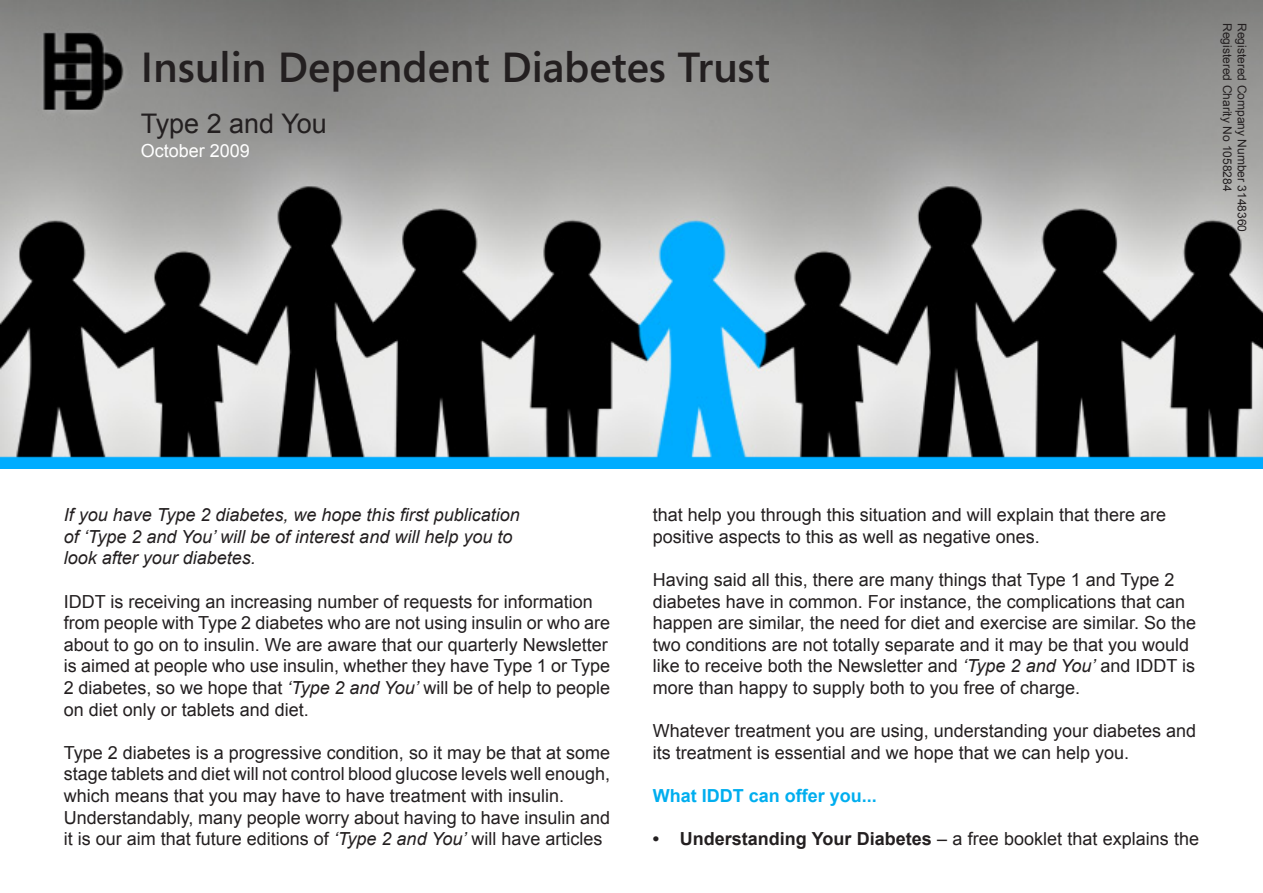
<style>
.page{position:relative;width:1263px;height:893px;background:#fff}
.page>*{position:absolute;margin:0;border:0;box-sizing:border-box;transform-origin:0 0}
.t1{font:600 42px "Segoe Media Center";color:#231f20}
.t2{font:27px "Arial";color:#231f20}
.t3{font:18px "Arial";color:#231f20}
.t4{font:italic 18px "Arial";color:#231f20}
.blue_title{font:700 18px "Arial";color:#00aeef}
.t5{font:18px "Arial";color:#fff}
.t6{font:12px "Arial";color:#231f20}
.s1{font-style:italic}
.s2{font-weight:700}
</style>
<div class="page">
<img style="left:0;top:0;width:1263px;height:468px">
<p class="t1" style="left:141px;top:43px;width:631px">Insulin Dependent Diabetes Trust</p>
<p class="t2" style="left:141px;top:106px;width:188px">Type 2 and You</p>
<p class="t5" style="left:141px;top:139px;width:111px">October 2009</p>
<p class="t6" style="left:1235px;top:23px;width:170px;rotate:90deg">Registered Charity No 1058284</p>
<p class="t6" style="left:1250px;top:23px;width:210px;rotate:90deg">Registered Company Number 3148360</p>
<p class="t4" style="left:64px;top:503px;width:457px">If you have Type 2 diabetes, we hope this first publication</p>
<p class="t4" style="left:64px;top:525px;width:450px">of ‘Type 2 and You’ will be of interest and will help you to</p>
<p class="t4" style="left:64px;top:546px;width:194px">look after your diabetes.</p>
<p class="t3" style="left:64px;top:590px;width:530px">IDDT is receiving an increasing number of requests for information</p>
<p class="t3" style="left:64px;top:611px;width:548px">from people with Type 2 diabetes who are not using insulin or who are</p>
<p class="t3" style="left:64px;top:633px;width:545px">about to go on to insulin. We are aware that our quarterly Newsletter</p>
<p class="t3" style="left:64px;top:654px;width:548px">is aimed at people who use insulin, whether they have Type 1 or Type</p>
<p class="t3" style="left:64px;top:676px;width:548px">2 diabetes, so we hope that <span class="s1">‘Type 2 and You’</span> will be of help to people</p>
<p class="t3" style="left:64px;top:698px;width:247px">on diet only or tablets and diet.</p>
<p class="t3" style="left:64px;top:741px;width:548px">Type 2 diabetes is a progressive condition, so it may be that at some</p>
<p class="t3" style="left:64px;top:762px;width:548px">stage tablets and diet will not control blood glucose levels well enough,</p>
<p class="t3" style="left:64px;top:784px;width:502px">which means that you may have to have treatment with insulin.</p>
<p class="t3" style="left:64px;top:806px;width:548px">Understandably, many people worry about having to have insulin and</p>
<p class="t3" style="left:64px;top:827px;width:540px">it is our aim that future editions of <span class="s1">‘Type 2 and You’</span> will have articles</p>
<p class="t3" style="left:653px;top:503px;width:515px">that help you through this situation and will explain that there are</p>
<p class="t3" style="left:653px;top:525px;width:389px">positive aspects to this as well as negative ones.</p>
<p class="t3" style="left:653px;top:568px;width:523px">Having said all this, there are many things that Type 1 and Type 2</p>
<p class="t3" style="left:653px;top:590px;width:534px">diabetes have in common. For instance, the complications that can</p>
<p class="t3" style="left:653px;top:611px;width:545px">happen are similar, the need for diet and exercise are similar. So the</p>
<p class="t3" style="left:653px;top:633px;width:538px">two conditions are not totally separate and it may be that you would</p>
<p class="t3" style="left:653px;top:654px;width:544px">like to receive both the Newsletter and <span class="s1">‘Type 2 and You’</span> and IDDT is</p>
<p class="t3" style="left:653px;top:676px;width:429px">more than happy to supply both to you free of charge.</p>
<p class="t3" style="left:653px;top:719px;width:545px">Whatever treatment you are using, understanding your diabetes and</p>
<p class="t3" style="left:653px;top:741px;width:478px">its treatment is essential and we hope that we can help you.</p>
<p class="blue_title" style="left:653px;top:784px;width:226px">What IDDT can offer you...</p>
<p class="t3" style="left:653px;top:827px;width:548px"><span class="s2">• Understanding Your Diabetes</span> – a free booklet that explains the</p>
</div>
